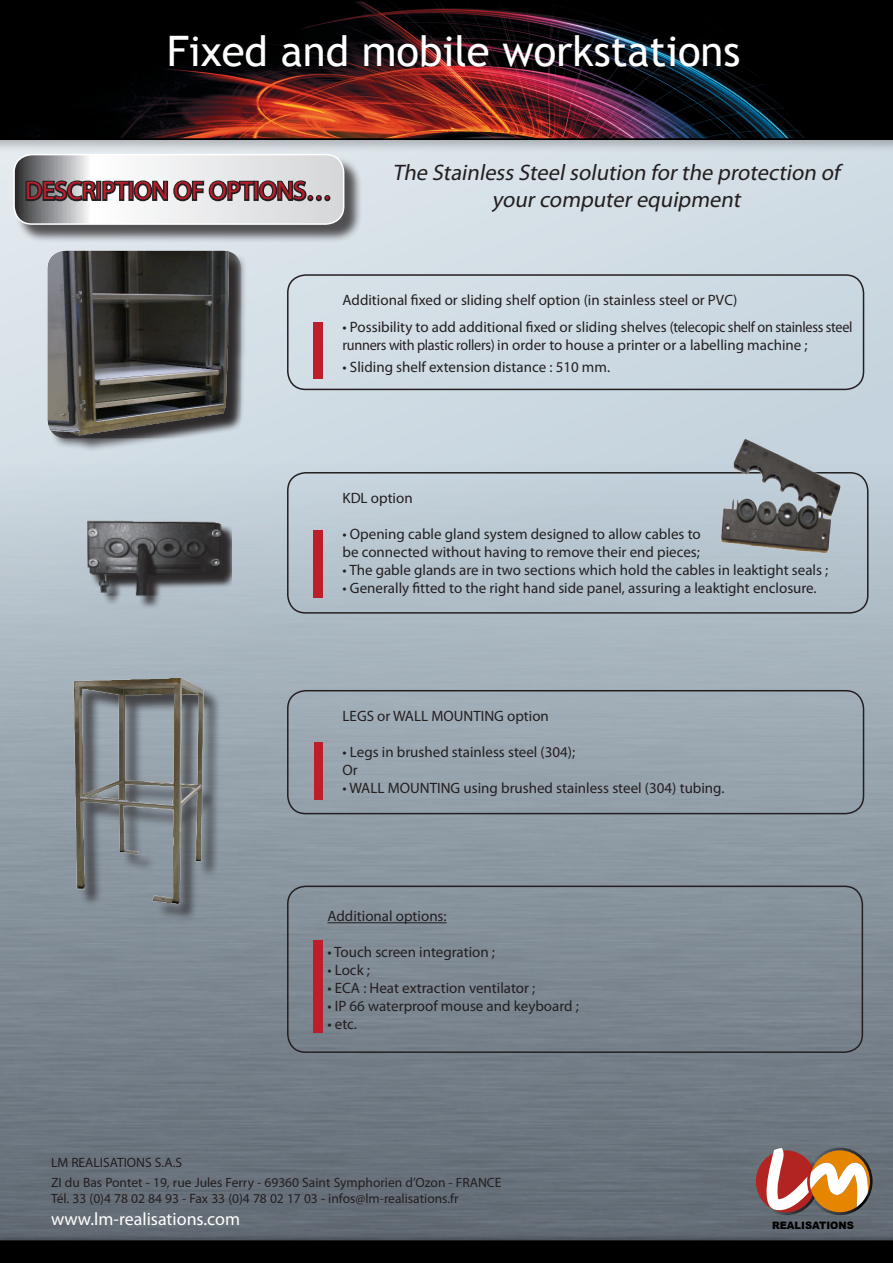
<style>
.page{position:relative;width:893px;height:1263px;background:#fff}
.page>*{position:absolute;margin:0;border:0;box-sizing:border-box;transform-origin:0 0}
.t1{font:42px "Trebuchet MS";color:#fff}
.t2{font:25.5px "Myriad Pro";color:#be1d2c}
.t3{font:italic 22.5px/27px "Myriad Pro";color:#231f20;text-align:center}
.Normal_e{font:18px "Myriad Pro";color:#fff}
.t4{font:15px "Myriad Pro";color:#231f20}
.t5{font:15px "Myriad Pro";color:#231f20;scale:.95 1}
.Normal_e-2{font:13.5px "Myriad Pro";color:#231f20}
.t6{font:900 10.2px "Arial";color:#000}
</style>
<div class="page">
<div style="left:0;top:0;width:893px;height:1240px;background:#d0dce4"></div>
<img style="left:0;top:463px;width:893px;height:770px">
<div style="left:0;top:0;width:893px;height:153px;background:#231f20;opacity:.25"></div>
<div style="left:0;top:1233px;width:893px;height:30px;background:#231f20;opacity:.25"></div>
<svg style="left:0;top:0;width:893px;height:140px"></svg>
<div style="left:0;top:1240px;width:893px;height:23px;background:#000"></div>
<div style="left:287px;top:885px;width:576px;height:168px;border:2px solid #231f20;border-radius:18px"></div>
<div style="left:287px;top:274px;width:577px;height:116px;border:2px solid #231f20;border-radius:18px"></div>
<div style="left:314px;top:322px;width:9px;height:56px;background:#be1d2c"></div>
<div style="left:314px;top:531px;width:9px;height:67px;background:#be1d2c"></div>
<div style="left:315px;top:742px;width:8px;height:57px;background:#be1d2c"></div>
<div style="left:314px;top:940px;width:9px;height:92px;background:#be1d2c"></div>
<div style="left:77px;top:681px;width:144px;height:241px;background:#231f20;opacity:.75"></div>
<img style="left:38px;top:672px;width:198px;height:238px">
<img style="left:85px;top:512px;width:147px;height:96px">
<div style="left:50px;top:253px;width:197px;height:200px;background:#231f20;opacity:.75"></div>
<img style="left:48px;top:251px;width:193px;height:187px">
<svg style="left:753px;top:1147px;width:119px;height:68px"></svg>
<div style="left:16px;top:156px;width:347px;height:88px;background:#231f20;opacity:.75"></div>
<svg style="left:14px;top:155px;width:330px;height:69px"></svg>
<div style="left:13px;top:154px;width:331px;height:71px;border:2px solid #fff;border-radius:18px"></div>
<div style="left:287px;top:472px;width:581px;height:142px;border:2px solid #231f20;border-radius:18px"></div>
<img style="left:701px;top:419px;width:171px;height:151px">
<div style="left:287px;top:690px;width:577px;height:124px;border:2px solid #231f20;border-radius:18px"></div>
<hr style="left:327px;top:922px;width:120px;height:1px;background:#231f20">
<p class="t1" style="left:167px;top:26px;width:575px">Fixed and mobile workstations</p>
<p class="t2" style="left:25px;top:175px;width:308px">DESCRIPTION OF OPTIONS…</p>
<p class="t3" style="left:392px;top:159px;width:449px">The Stainless Steelsolution forthe protection of yourcomputerequipment</p>
<p class="t4" style="left:343px;top:291px;width:396px">Additional fixed or sliding shelf option (in stainless steel or PVC)</p>
<p class="t4" style="left:343px;top:318px;width:512px">• Possibility to add additional fixed or sliding shelves (telecopic shelf on stainless steel</p>
<p class="t5" style="left:343px;top:336px;width:491px">runners with plastic rollers) in order to house a printer or a labelling machine ;</p>
<p class="t4" style="left:343px;top:357px;width:269px">• Sliding shelf extension distance : 510 mm.</p>
<p class="t4" style="left:343px;top:488px;width:72px">KDL option</p>
<p class="t4" style="left:343px;top:524px;width:360px">• Opening cable gland system designed to allow cables to</p>
<p class="t4" style="left:343px;top:542px;width:359px">be connected without having to remove their end pieces;</p>
<p class="t4" style="left:343px;top:560px;width:487px">• The gable glands are in two sections which hold the cables in leaktight seals ;</p>
<p class="t4" style="left:343px;top:578px;width:476px">• Generally fitted to the right hand side panel, assuring a leaktight enclosure.</p>
<p class="t4" style="left:343px;top:706px;width:208px">LEGS or WALL MOUNTING option</p>
<p class="t4" style="left:343px;top:742px;width:234px">• Legs in brushed stainless steel (304);</p>
<p class="t4" style="left:343px;top:760px;width:17px">Or</p>
<p class="t4" style="left:343px;top:778px;width:384px">• WALL MOUNTING using brushed stainless steel (304) tubing.</p>
<p class="t4" style="left:327px;top:907px;width:121px">Additional options:</p>
<p class="t4" style="left:327px;top:943px;width:169px">• Touch screen integration ;</p>
<p class="t4" style="left:327px;top:961px;width:44px">• Lock ;</p>
<p class="t4" style="left:327px;top:979px;width:209px">• ECA : Heat extraction ventilator ;</p>
<p class="t4" style="left:327px;top:997px;width:253px">• IP 66 waterproof mouse and keyboard ;</p>
<p class="t4" style="left:327px;top:1015px;width:31px">• etc.</p>
<p class="Normal_e-2" style="left:51px;top:1154px;width:133px">LM REALISATIONS S.A.S</p>
<p class="Normal_e-2" style="left:51px;top:1174px;width:452px">ZI du Bas Pontet - 19, rue Jules Ferry - 69360 Saint Symphorien d’Ozon - FRANCE</p>
<p class="Normal_e-2" style="left:51px;top:1190px;width:409px">Tél. 33 (0)4 78 02 84 93 - Fax 33 (0)4 78 02 17 03 - infos@lm-realisations.fr</p>
<p class="Normal_e" style="left:51px;top:1208px;width:191px">www.lm-realisations.com</p>
<p class="t6" style="left:772px;top:1219px;width:83px">REALISATIONS</p>
</div>
